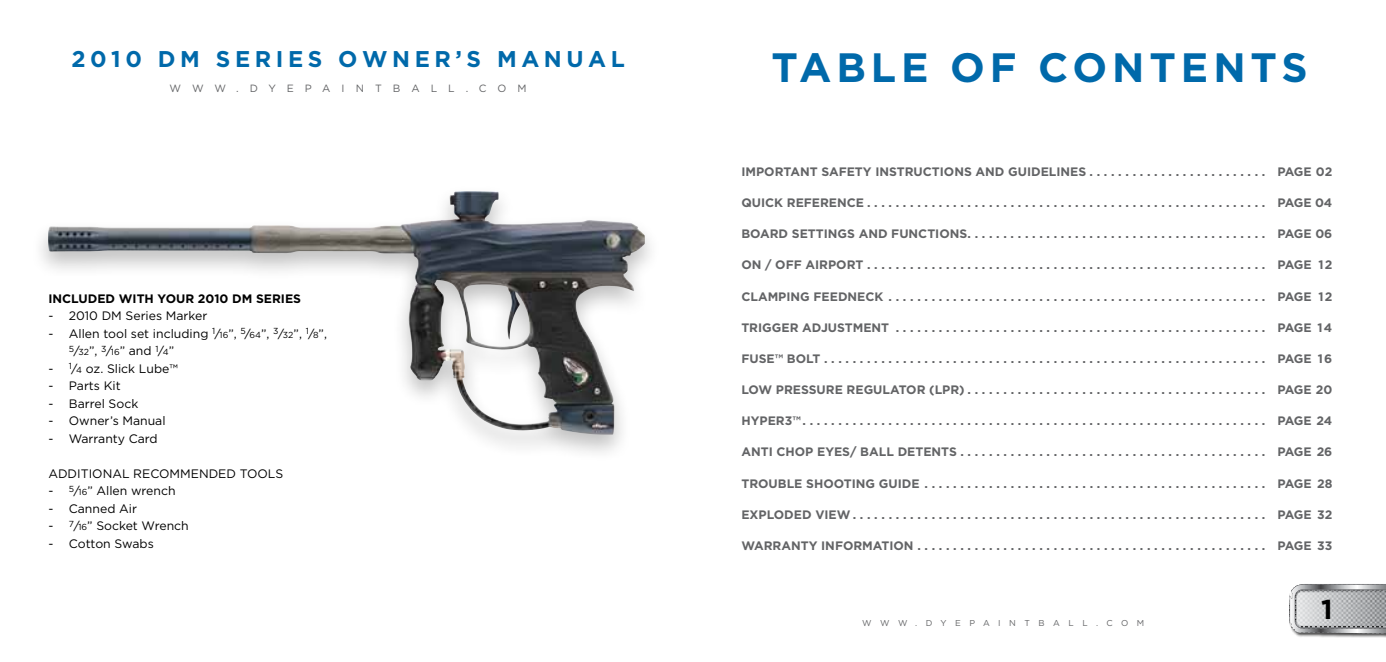
<style>
.page{position:relative;width:1386px;height:662px;background:#fff}
.page>*{position:absolute;margin:0;border:0;box-sizing:border-box;transform-origin:0 0}
.t1{font:700 40.95px "Gotham";letter-spacing:.12em;color:#0069aa}
.t2{font:700 27.3px "Gotham";color:#000}
.t3{font:700 22.75px "Gotham";letter-spacing:.2em;color:#0069aa}
.t4{font:700 12.25px "Gotham";color:#636466}
.t5{font:12.25px/17.5px "Gotham";color:#000}
.t6{font:700 12.25px "Gotham";color:#000}
.t7{font:10.5px "Gotham";letter-spacing:1.04em;color:#636466}
.t8{font:8.58px "Gotham";letter-spacing:.99em;color:#636466}
.s1{font-size:8.75px}
</style>
<div class="page">
<div style="left:1288px;top:583px;width:98px;height:54px;background:#000;opacity:.75"></div>
<svg style="left:1289px;top:584px;width:97px;height:49px;background:#a5a6a8"></svg>
<img style="left:1296px;top:590px;width:90px;height:36px">
<div style="left:30px;top:183px;width:630px;height:278px;background:#000;opacity:.25"></div>
<img style="left:48px;top:191px;width:415px;height:62px">
<h3 class="t3" style="left:71px;top:46px;width:91px">2010DM</h3>
<h3 class="t3" style="left:216px;top:46px;width:268px">SER IES OWNER ’SM</h3>
<h3 class="t3" style="left:521px;top:46px;width:105px">ANU AL</h3>
<p class="t7" style="left:170px;top:82px;width:359px">www.dyepaintball.com</p>
<p class="t6" style="left:48px;top:291px;width:14px">INCL</p>
<p class="t6" style="left:79px;top:291px;width:61px">UDED WITH</p>
<p class="t6" style="left:158px;top:291px;width:78px">YOUR 2010 DM</p>
<p class="t6" style="left:256px;top:291px;width:33px">SERIES</p>
<p class="t5" style="left:48px;top:307px;width:161px">- 2010 DM Series Marker</p>
<p class="t5" style="left:69px;top:324px;width:260px;text-indent:-20px">- Allen tool set including <sup>1</sup>⁄<span class="s1">16</span>”, <sup>5</sup>⁄<span class="s1">64</span>”, <sup>3</sup>⁄<span class="s1">32</span>”, <sup>1</sup>⁄<span class="s1">8</span>”,<br><sup>5</sup>⁄<span class="s1">32</span>”, <sup>3</sup>⁄<span class="s1">16</span>” and <sup>1</sup>⁄<span class="s1">4</span>”</p>
<p class="t5" style="left:48px;top:359px;width:131px">- <sup>1</sup>⁄<span class="s1">4</span> oz. Slick Lube™</p>
<p class="t5" style="left:48px;top:377px;width:74px">- Parts Kit</p>
<p class="t5" style="left:48px;top:394px;width:91px">- Barrel Sock</p>
<p class="t5" style="left:48px;top:412px;width:119px">- Owner’s Manual</p>
<p class="t5" style="left:48px;top:429px;width:111px">- Warranty Card</p>
<p class="t5" style="left:48px;top:464px;width:235px">ADditional Recommended tools</p>
<p class="t5" style="left:48px;top:482px;width:129px">- <sup>5</sup>⁄<span class="s1">16</span>” Allen wrench</p>
<p class="t5" style="left:48px;top:499px;width:90px">- Canned Air</p>
<p class="t5" style="left:48px;top:517px;width:142px">- <sup>7</sup>⁄<span class="s1">16</span>” Socket Wrench</p>
<p class="t5" style="left:48px;top:534px;width:107px">- Cotton Swabs</p>
<h1 class="t1" style="left:771px;top:44px;width:538px">TABLE OF CONTENTS</h1>
<p class="t4" style="left:741px;top:164px;width:52px">IMPORTANTSAFET</p>
<p class="t4" style="left:863px;top:164px;width:17px">Y INST</p>
<p class="t4" style="left:905px;top:164px;width:27px">RUCTIONSAN</p>
<p class="t4" style="left:995px;top:164px;width:55px">D GUIDELINES</p>
<p class="t4" style="left:1090px;top:164px;width:244px">......................... PAGE 02</p>
<p class="t4" style="left:741px;top:195px;width:63px">QUICK REFE</p>
<p class="t4" style="left:820px;top:195px;width:19px">RENCE</p>
<p class="t4" style="left:867px;top:195px;width:467px">........................................................ PAGE 04</p>
<p class="t4" style="left:741px;top:227px;width:11px">BOA</p>
<p class="t4" style="left:770px;top:227px;width:27px">RD SETTIN</p>
<p class="t4" style="left:838px;top:227px;width:18px">GSAN</p>
<p class="t4" style="left:878px;top:227px;width:40px">D FUNCTIONS</p>
<p class="t4" style="left:968px;top:227px;width:366px">.......................................... PAGE 06</p>
<p class="t4" style="left:741px;top:258px;width:127px">ON / OFF AIRPORT ........................................................</p>
<p class="t4" style="left:1277px;top:258px;width:56px">PAGE 12</p>
<p class="t4" style="left:741px;top:289px;width:593px">CLAMPING FEEDNECK ..................................................... PAGE 12</p>
<p class="t4" style="left:741px;top:320px;width:132px">TRIGGER ADJUSTMENT</p>
<p class="t4" style="left:896px;top:320px;width:438px">.................................................... PAGE 14</p>
<p class="t4" style="left:741px;top:351px;width:51px">FUSE™ BOLT</p>
<p class="t4" style="left:820px;top:351px;width:5px">..............................................................</p>
<p class="t4" style="left:1277px;top:351px;width:56px">PAGE 16</p>
<p class="t4" style="left:741px;top:382px;width:60px">LOW PRESS</p>
<p class="t4" style="left:817px;top:382px;width:76px">URE REGULATO</p>
<p class="t4" style="left:917px;top:382px;width:417px">R(LPR) .......................................... PAGE 20</p>
<p class="t4" style="left:741px;top:414px;width:593px">HYPER3™ ................................................................. PAGE 24</p>
<p class="t4" style="left:741px;top:445px;width:28px">ANTICHO</p>
<p class="t4" style="left:805px;top:445px;width:59px">P EYES/ BALL</p>
<p class="t4" style="left:898px;top:445px;width:19px">DETENTS</p>
<p class="t4" style="left:957px;top:445px;width:5px">...........................................</p>
<p class="t4" style="left:1277px;top:445px;width:56px">PAGE 26</p>
<p class="t4" style="left:741px;top:476px;width:44px">TROUBLE</p>
<p class="t4" style="left:806px;top:476px;width:18px">SHOOTIN</p>
<p class="t4" style="left:866px;top:476px;width:468px">G GUIDE ................................................ PAGE 28</p>
<p class="t4" style="left:741px;top:507px;width:593px">EXPLODEDVIEW .......................................................... PAGE 32</p>
<p class="t4" style="left:741px;top:538px;width:50px">WARRANT</p>
<p class="t4" style="left:809px;top:538px;width:17px">Y INFO</p>
<p class="t4" style="left:853px;top:538px;width:29px">RMATION</p>
<p class="t4" style="left:917px;top:538px;width:417px">................................................. PAGE 33</p>
<p class="t8" style="left:862px;top:618px;width:284px">www.dyepaintball.com</p>
<h2 class="t2" style="left:1321px;top:593px;width:13px">1</h2>
</div>
